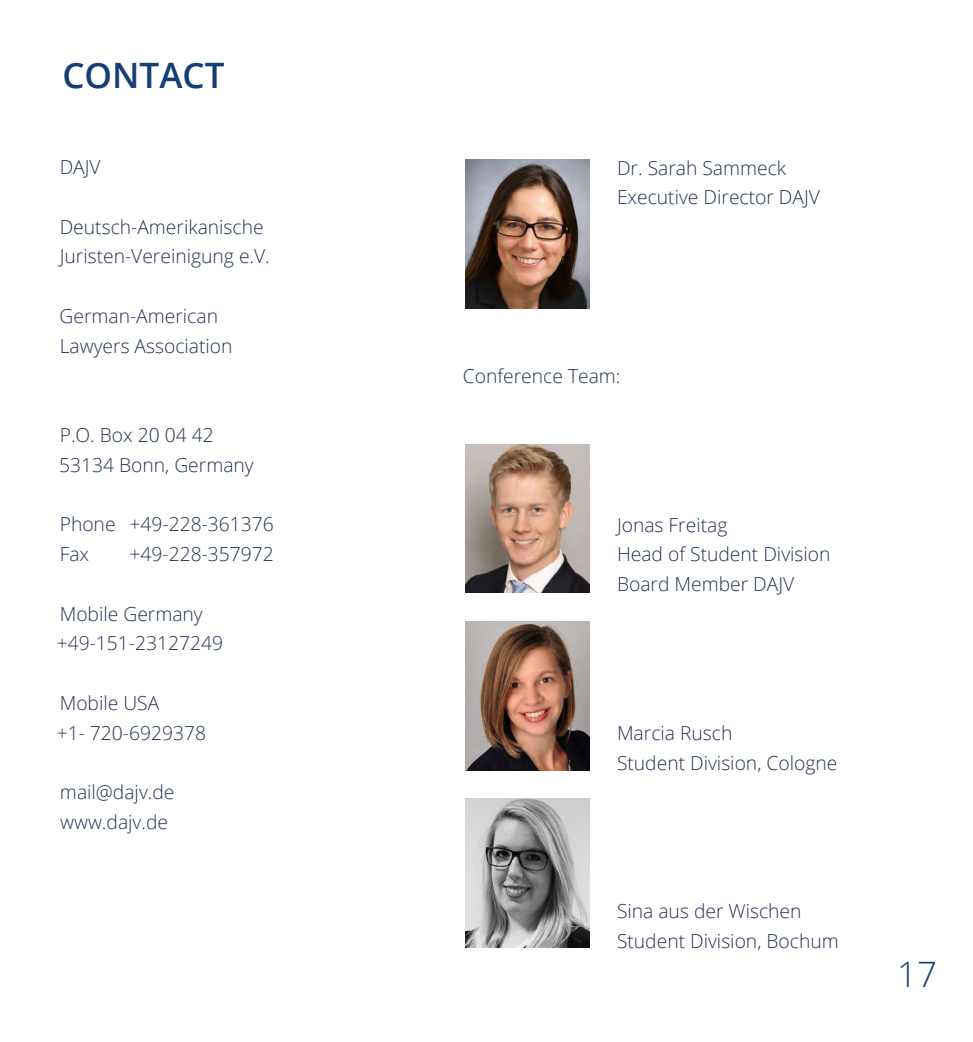
<style>
.page{position:relative;width:973px;height:1042px;background:#fff}
.page>*{position:absolute;margin:0;border:0;box-sizing:border-box;transform-origin:0 0}
.t1{font:600 35px "Open Sans";color:#153f74}
.t2{font:300 35px "Open Sans";color:#153f74}
.t3{font:300 19.25px/29.8px "Open Sans";color:#253252}
</style>
<div class="page">
<img style="left:465px;top:160px;width:124px;height:149px">
<img style="left:465px;top:444px;width:124px;height:149px">
<img style="left:465px;top:621px;width:124px;height:149px">
<img style="left:465px;top:799px;width:124px;height:148px">
<h1 class="t1" style="left:62px;top:51px;width:164px">CONTACT</h1>
<p class="t3" style="left:60px;top:152px;width:43px">DAJV</p>
<p class="t3" style="left:60px;top:211px;width:212px">Deutsch-Amerikanische<br>Juristen-Vereinigung e.V.</p>
<p class="t3" style="left:59px;top:301px;width:174px">German-American<br>Lawyers Association</p>
<p class="t3" style="left:59px;top:420px;width:196px">P.O. Box 20 04 42<br>53134 Bonn, Germany</p>
<p class="t3" style="left:60px;top:509px;width:216px">Phone +49-228-361376<br>Fax</p>
<p class="t3" style="left:130px;top:539px;width:146px">+49-228-357972</p>
<p class="t3" style="left:57px;top:598px;width:168px">Mobile Germany +49-151-23127249</p>
<p class="t3" style="left:57px;top:687px;width:151px">Mobile USA<br>+1- 720-6929378</p>
<p class="t3" style="left:60px;top:776px;width:116px">mail@dajv.de www.dajv.de</p>
<p class="t3" style="left:617px;top:152px;width:204px">Dr. Sarah Sammeck<br>Executive Director DAJV</p>
<p class="t3" style="left:463px;top:360px;width:159px">Conference Team:</p>
<p class="t3" style="left:617px;top:509px;width:215px">Jonas Freitag<br>Head of Student Division<br>Board Member DAJV</p>
<p class="t3" style="left:617px;top:717px;width:222px">Marcia Rusch<br>Student Division, Cologne</p>
<p class="t3" style="left:617px;top:896px;width:223px">Sina aus der Wischen<br>Student Division, Bochum</p>
<h1 class="t2" style="left:896px;top:950px;width:41px">17</h1>
</div>
